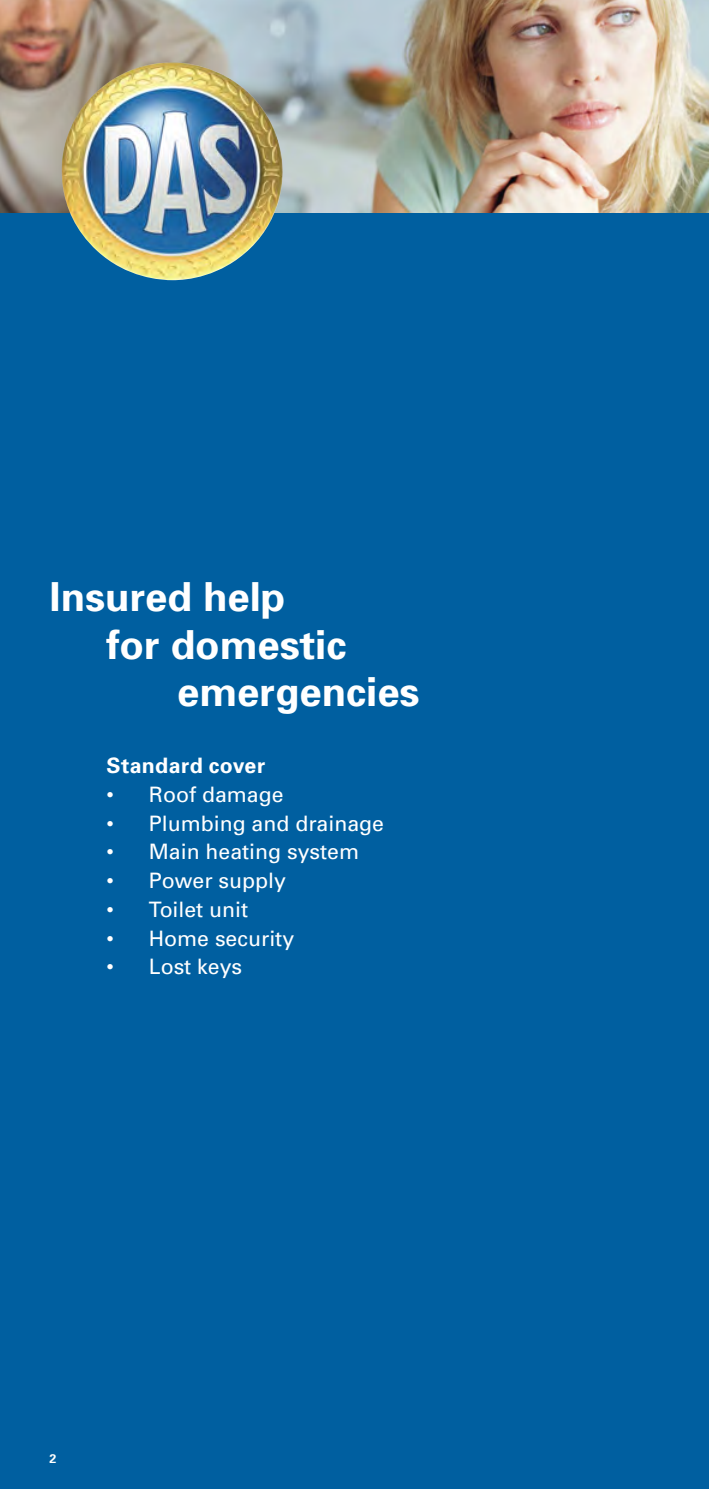
<style>
.page{position:relative;width:709px;height:1489px;background:#fff}
.page>*{position:absolute;margin:0;border:0;box-sizing:border-box;transform-origin:0 0}
.t1{font:700 40px "Univers";color:#fff}
.t2{font:21.25px "Univers";color:#fff}
.t3{font:700 21.25px "Univers";letter-spacing:.02em;color:#fff}
.t4{font:700 12.5px "Univers";color:#fff}
</style>
<div class="page">
<div style="left:0;top:213px;width:709px;height:1275px;background:#005fa0"></div>
<img style="left:0;top:0;width:709px;height:213px">
<img style="left:62px;top:62px;width:222px;height:218px">
<h1 class="t1" style="left:50px;top:573px;width:237px">Insured help</h1>
<h1 class="t1" style="left:106px;top:620px;width:241px">for domestic</h1>
<h1 class="t1" style="left:177px;top:668px;width:244px">emergencies</h1>
<p class="t3" style="left:106px;top:752px;width:160px">Standard cover</p>
<p class="t2" style="left:106px;top:781px;width:179px">• Roof damage</p>
<p class="t2" style="left:106px;top:810px;width:279px">• Plumbing and drainage</p>
<p class="t2" style="left:106px;top:839px;width:254px">• Main heating system</p>
<p class="t2" style="left:106px;top:868px;width:181px">• Power supply</p>
<p class="t2" style="left:106px;top:896px;width:143px">• Toilet unit</p>
<p class="t2" style="left:106px;top:925px;width:189px">• Home security</p>
<p class="t2" style="left:106px;top:954px;width:137px">• Lost keys</p>
<p class="t4" style="left:50px;top:1451px;width:8px">2</p>
</div>
